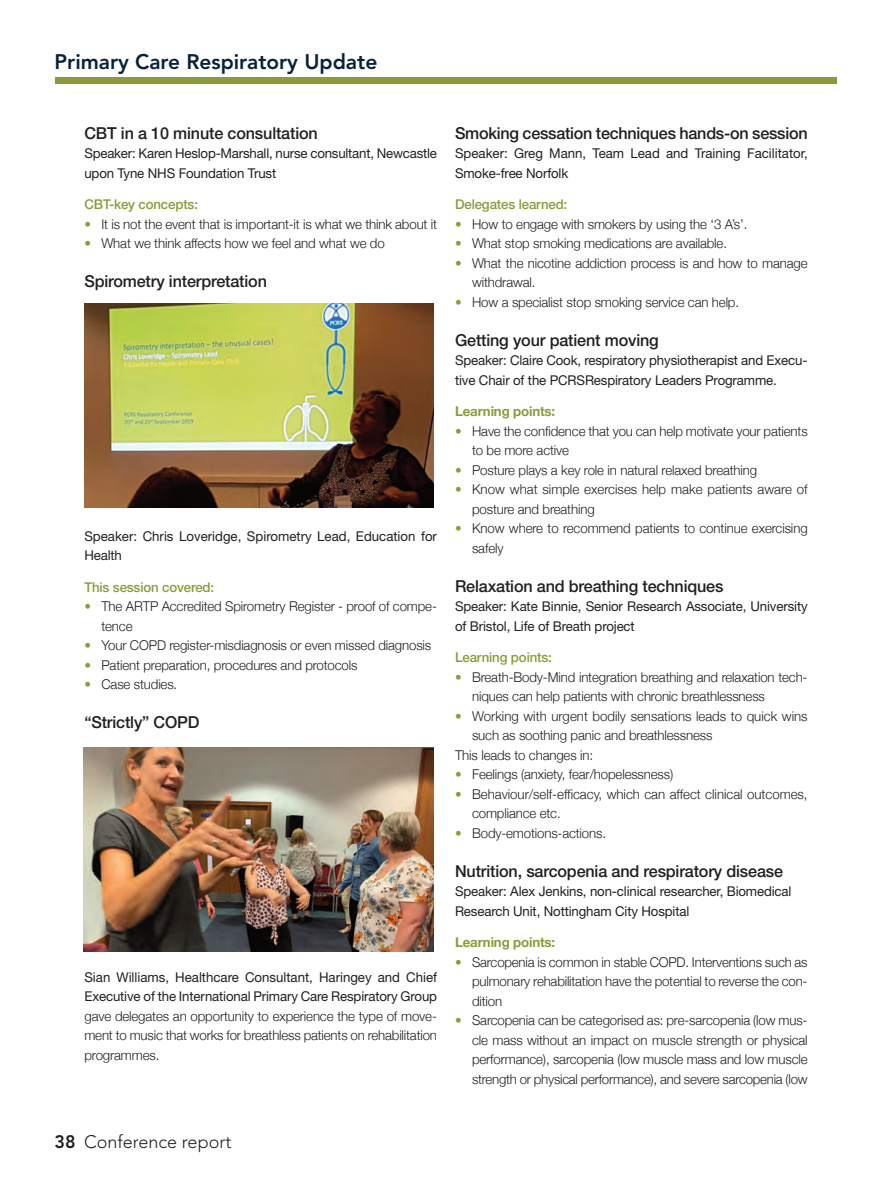
<style>
.page{position:relative;width:894px;height:1192px;background:#fff}
.page>*{position:absolute;margin:0;border:0;box-sizing:border-box;transform-origin:0 0}
.t1{font:800 21px "Avenir";color:#07223d}
.t2{font:300 18px "Avenir";color:#231f20}
.t3{font:800 18px "Avenir";color:#231f20}
.t4{font:500 16.5px "Helvetica Neue";letter-spacing:-.01em;color:#231f20}
.t5{font:300 13.5px/19.5px "Helvetica Neue";letter-spacing:-.01em;color:#231f20}
.t6{font:13.5px/19.5px "Helvetica Neue";letter-spacing:-.01em;color:#231f20}
.t7{font:500 13.5px "Helvetica Neue";letter-spacing:-.01em;color:#8b9b3a}
.t8{font:700 13.5px "Helvetica Neue";letter-spacing:-.01em;color:#8b9b3a}
.s1{color:#8b9b3a}
.s2{font-weight:400}
</style>
<div class="page">
<div style="left:55px;top:78px;width:781px;height:6px;background:#8b9b3a"></div>
<img style="left:84px;top:748px;width:349px;height:204px">
<img style="left:84px;top:304px;width:349px;height:204px">
<p class="t1" style="left:55px;top:53px;width:324px">Primary Care Respiratory Update</p>
<p class="t4" style="left:84px;top:127px;width:235px">CBT in a 10 minute consultation</p>
<p class="t6" style="left:84px;top:145px;width:354px">Speaker: Karen Heslop-Marshall, nurse consultant, Newcastle upon Tyne NHS Foundation Trust</p>
<p class="t7" style="left:84px;top:200px;width:115px">CBT-key concepts:</p>
<p class="t5" style="left:84px;top:214px;width:354px"><span class="s1">•</span> It is not the event that is important-it is what we think about it</p>
<p class="t5" style="left:84px;top:233px;width:302px"><span class="s1">•</span> What we think affects how we feel and what we do</p>
<p class="t4" style="left:84px;top:275px;width:184px">Spirometry interpretation</p>
<p class="t6" style="left:84px;top:527px;width:354px">Speaker: Chris Loveridge, Spirometry Lead, Education for<br>Health</p>
<p class="t7" style="left:84px;top:582px;width:131px">This session covered:</p>
<p class="t5" style="left:101px;top:596px;width:337px;text-indent:-17px"><span class="s1">•</span> The ARTP Accredited Spirometry Register - proof of compe&shy;tence</p>
<p class="t5" style="left:84px;top:635px;width:348px"><span class="s1">•</span> Your COPD register-misdiagnosis or even missed diagnosis</p>
<p class="t5" style="left:84px;top:655px;width:274px"><span class="s1">•</span> Patient preparation, procedures and protocols</p>
<p class="t5" style="left:84px;top:674px;width:94px"><span class="s1">•</span> Case studies.</p>
<p class="t4" style="left:84px;top:716px;width:117px">“Strictly” COPD</p>
<p class="t5" style="left:84px;top:967px;width:354px;text-align:justify"><span class="s2">Sian Williams, Healthcare Consultant, Haringey and Chief Executive of the International Primary Care Respiratory Group </span>gave delegates an opportunity to experience the type of move&shy;ment to music that works for breathless patients on rehabilitation programmes.</p>
<p class="t4" style="left:455px;top:127px;width:354px">Smoking cessation techniques hands-on session</p>
<p class="t6" style="left:455px;top:145px;width:354px">Speaker: Greg Mann, Team Lead and Training Facilitator,<br>Smoke-free Norfolk</p>
<p class="t7" style="left:455px;top:200px;width:114px">Delegates learned:</p>
<p class="t5" style="left:455px;top:214px;width:294px"><span class="s1">•</span> How to engage with smokers by using the ‘3 A’s’.</p>
<p class="t5" style="left:455px;top:233px;width:273px"><span class="s1">•</span> What stop smoking medications are available.</p>
<p class="t5" style="left:472px;top:253px;width:337px;text-indent:-17px"><span class="s1">•</span> What the nicotine addiction process is and how to manage withdrawal.</p>
<p class="t5" style="left:455px;top:292px;width:285px"><span class="s1">•</span> How a specialist stop smoking service can help.</p>
<p class="t4" style="left:455px;top:334px;width:205px">Getting your patient moving</p>
<p class="t6" style="left:455px;top:352px;width:354px">Speaker: Claire Cook, respiratory physiotherapist and Execu&shy;tive Chair of the PCRSRespiratory Leaders Programme.</p>
<p class="t8" style="left:455px;top:403px;width:102px">Learning points:</p>
<p class="t5" style="left:472px;top:421px;width:337px;text-indent:-17px"><span class="s1">•</span> Have the confidence that you can help motivate your patients to be more active</p>
<p class="t5" style="left:455px;top:460px;width:304px"><span class="s1">•</span> Posture plays a key role in natural relaxed breathing</p>
<p class="t5" style="left:472px;top:479px;width:337px;text-indent:-17px"><span class="s1">•</span> Know what simple exercises help make patients aware of posture and breathing</p>
<p class="t5" style="left:472px;top:518px;width:337px;text-indent:-17px"><span class="s1">•</span> Know where to recommend patients to continue exercising safely</p>
<p class="t4" style="left:455px;top:580px;width:270px">Relaxation and breathing techniques</p>
<p class="t6" style="left:455px;top:598px;width:354px">Speaker: Kate Binnie, Senior Research Associate, University of Bristol, Life of Breath project</p>
<p class="t7" style="left:455px;top:653px;width:98px">Learning points:</p>
<p class="t5" style="left:472px;top:667px;width:337px;text-indent:-17px"><span class="s1">•</span> Breath-Body-Mind integration breathing and relaxation tech&shy;niques can help patients with chronic breathlessness</p>
<p class="t5" style="left:472px;top:706px;width:337px;text-indent:-17px"><span class="s1">•</span> Working with urgent bodily sensations leads to quick wins such as soothing panic and breathlessness</p>
<p class="t5" style="left:455px;top:745px;width:139px">This leads to changes in:</p>
<p class="t5" style="left:455px;top:764px;width:220px"><span class="s1">•</span> Feelings (anxiety, fear/hopelessness)</p>
<p class="t5" style="left:472px;top:784px;width:337px;text-indent:-17px"><span class="s1">•</span> Behaviour/self-efficacy, which can affect clinical outcomes, compliance etc.</p>
<p class="t5" style="left:455px;top:823px;width:152px"><span class="s1">•</span> Body-emotions-actions.</p>
<p class="t4" style="left:455px;top:865px;width:329px">Nutrition, sarcopenia and respiratory disease</p>
<p class="t6" style="left:455px;top:883px;width:338px">Speaker: Alex Jenkins, non-clinical researcher, Biomedical</p>
<p class="t6" style="left:455px;top:902px;width:236px">Research Unit, Nottingham City Hospital</p>
<p class="t8" style="left:455px;top:934px;width:102px">Learning points:</p>
<p class="t5" style="left:472px;top:952px;width:337px;text-align:justify;text-indent:-17px"><span class="s1">•</span> Sarcopenia is common in stable COPD. Interventions such as pulmonary rehabilitation have the potential to reverse the con&shy;dition</p>
<p class="t5" style="left:472px;top:1010px;width:337px;text-align:justify;text-indent:-17px"><span class="s1">•</span> Sarcopenia can be categorised as: pre-sarcopenia (low mus&shy;cle mass without an impact on muscle strength or physical performance), sarcopenia (low muscle mass and low muscle strength or physical performance), and severe sarcopenia (low</p>
<p class="t3" style="left:55px;top:1135px;width:23px">38</p>
<p class="t2" style="left:84px;top:1135px;width:149px">Conference report</p>
</div>
